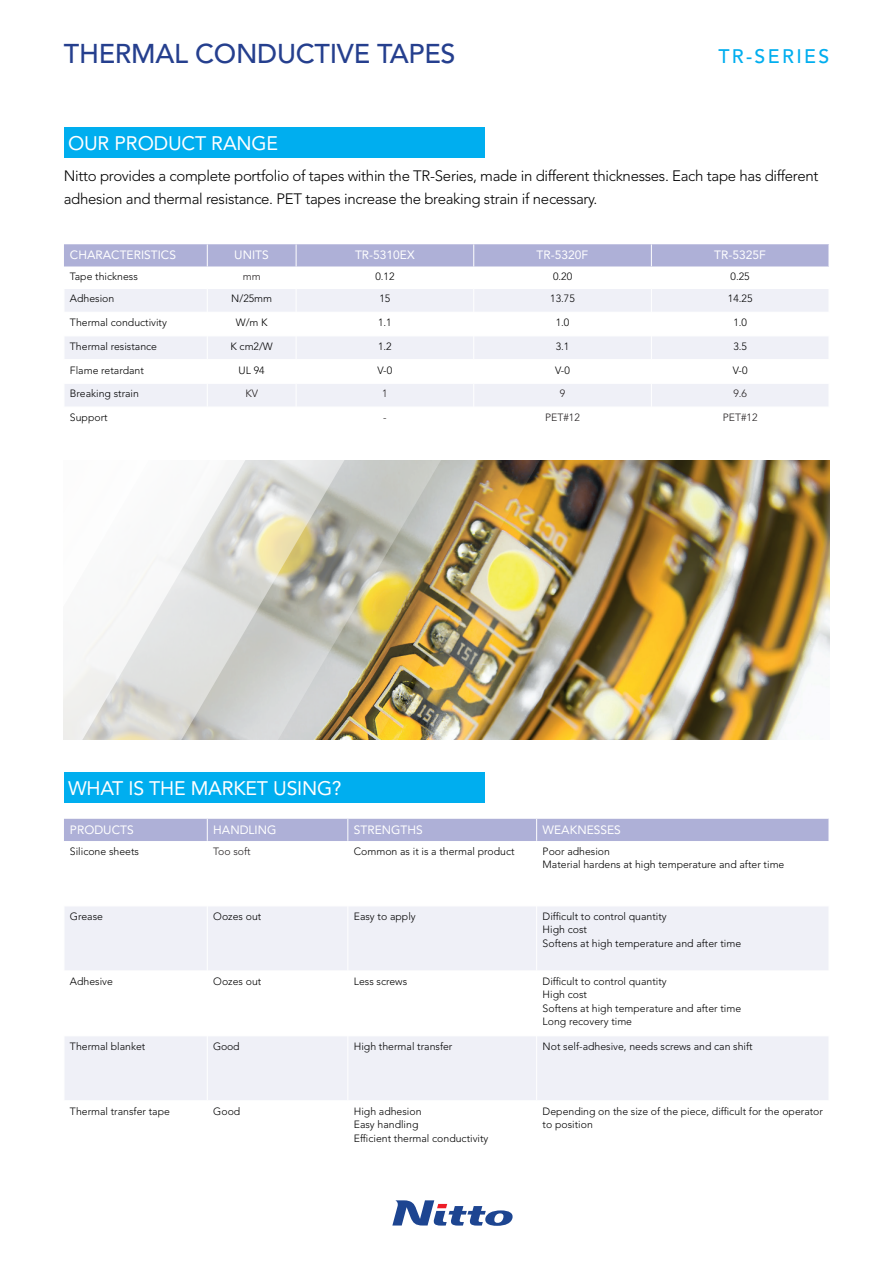
<style>
.page{position:relative;width:893px;height:1263px;background:#fff}
.page>*{position:absolute;margin:0;border:0;box-sizing:border-box;transform-origin:0 0}
.t1{font:500 27px "Avenir LT Std";letter-spacing:-.01em;color:#253f8e}
.t2{font:19.5px "Avenir LT Std";letter-spacing:-.01em;color:#fff}
.t3{font:500 19.5px "Avenir LT Std";letter-spacing:.12em;color:#00aeef}
.t4{font:300 15px/22.5px "Avenir LT Std";letter-spacing:-.02em;color:#000001}
.t5{font:12px "Avenir LT Std";color:#fff}
.t6{font:300 10.5px/13.5px "Avenir LT Std";color:#000001}
.t7{font:300 10.5px "Avenir LT Std";color:#231f20}
</style>
<div class="page">
<img style="left:63px;top:127px;width:767px;height:1099px">
<div style="left:65px;top:907px;width:764px;height:64px;background:#eff0f7"></div>
<svg style="left:65px;top:972px;width:764px;height:193px"></svg>
<hr style="left:207px;top:841px;width:1px;height:65px;background:#fff">
<hr style="left:348px;top:841px;width:1px;height:65px;background:#fff">
<hr style="left:536px;top:841px;width:1px;height:65px;background:#fff">
<hr style="left:829px;top:841px;width:1px;height:65px;background:#fff">
<hr style="left:64px;top:906px;width:143px;height:1px;background:#fff">
<hr style="left:64px;top:906px;width:1px;height:65px;background:#fff">
<hr style="left:207px;top:906px;width:141px;height:1px;background:#fff">
<hr style="left:207px;top:906px;width:1px;height:65px;background:#fff">
<hr style="left:348px;top:906px;width:189px;height:1px;background:#fff">
<hr style="left:348px;top:906px;width:1px;height:65px;background:#fff">
<hr style="left:537px;top:906px;width:292px;height:1px;background:#fff">
<hr style="left:536px;top:906px;width:1px;height:65px;background:#fff">
<hr style="left:829px;top:906px;width:1px;height:65px;background:#fff">
<hr style="left:64px;top:971px;width:143px;height:1px;background:#fff">
<hr style="left:64px;top:971px;width:1px;height:65px;background:#fff">
<hr style="left:207px;top:971px;width:141px;height:1px;background:#fff">
<hr style="left:207px;top:971px;width:1px;height:65px;background:#fff">
<hr style="left:348px;top:971px;width:189px;height:1px;background:#fff">
<hr style="left:348px;top:971px;width:1px;height:65px;background:#fff">
<hr style="left:537px;top:971px;width:292px;height:1px;background:#fff">
<hr style="left:536px;top:971px;width:1px;height:65px;background:#fff">
<hr style="left:829px;top:971px;width:1px;height:65px;background:#fff">
<hr style="left:64px;top:1035px;width:143px;height:1px;background:#fff">
<hr style="left:64px;top:1036px;width:1px;height:64px;background:#fff">
<hr style="left:207px;top:1035px;width:141px;height:1px;background:#fff">
<hr style="left:207px;top:1036px;width:1px;height:64px;background:#fff">
<hr style="left:348px;top:1035px;width:189px;height:1px;background:#fff">
<hr style="left:348px;top:1036px;width:1px;height:64px;background:#fff">
<hr style="left:537px;top:1035px;width:292px;height:1px;background:#fff">
<hr style="left:536px;top:1036px;width:1px;height:64px;background:#fff">
<hr style="left:829px;top:1036px;width:1px;height:64px;background:#fff">
<hr style="left:64px;top:1100px;width:143px;height:1px;background:#fff">
<hr style="left:64px;top:1101px;width:1px;height:64px;background:#fff">
<hr style="left:207px;top:1100px;width:141px;height:1px;background:#fff">
<hr style="left:207px;top:1101px;width:1px;height:64px;background:#fff">
<hr style="left:348px;top:1100px;width:189px;height:1px;background:#fff">
<hr style="left:348px;top:1101px;width:1px;height:64px;background:#fff">
<hr style="left:537px;top:1100px;width:292px;height:1px;background:#fff">
<hr style="left:536px;top:1101px;width:1px;height:64px;background:#fff">
<hr style="left:829px;top:1101px;width:1px;height:64px;background:#fff">
<hr style="left:64px;top:1165px;width:143px;height:1px;background:#fff">
<hr style="left:207px;top:1165px;width:141px;height:1px;background:#fff">
<hr style="left:348px;top:1165px;width:189px;height:1px;background:#fff">
<hr style="left:537px;top:1165px;width:292px;height:1px;background:#fff">
<div style="left:64px;top:819px;width:766px;height:22px;background:#aeb0d7"></div>
<div style="left:64px;top:772px;width:421px;height:31px;background:#00aeef"></div>
<div style="left:64px;top:128px;width:421px;height:30px;background:#00aeef"></div>
<svg style="left:64px;top:244px;width:766px;height:187px"></svg>
<h1 class="t1" style="left:64px;top:38px;width:393px">THERMAL CONDUCTIVE TAPES</h1>
<h2 class="t3" style="left:718px;top:45px;width:112px">TR-SERIES</h2>
<h2 class="t2" style="left:68px;top:132px;width:212px">OUR PRODUCT RANGE</h2>
<h3 class="t4" style="left:64px;top:165px;width:756px">Nitto provides a complete portfolio of tapes within the TR-Series, made in different thicknesses. Each tape has different adhesion and thermal resistance. PET tapes increase the breaking strain if necessary.</h3>
<p class="t5" style="left:70px;top:248px;width:108px">CHARACTERISTICS</p>
<p class="t5" style="left:234px;top:248px;width:36px">UNITS</p>
<p class="t5" style="left:355px;top:248px;width:61px">TR-5310EX</p>
<p class="t5" style="left:537px;top:248px;width:53px">TR-5320F</p>
<p class="t5" style="left:714px;top:248px;width:53px">TR-5325F</p>
<p class="t6" style="left:70px;top:270px;width:69px">Tape thickness</p>
<p class="t7" style="left:243px;top:271px;width:19px">mm</p>
<p class="t6" style="left:375px;top:270px;width:21px">0.12</p>
<p class="t6" style="left:553px;top:270px;width:21px">0.20</p>
<p class="t6" style="left:731px;top:270px;width:21px">0.25</p>
<p class="t6" style="left:70px;top:292px;width:46px">Adhesion</p>
<p class="t6" style="left:231px;top:292px;width:42px">N/25mm</p>
<p class="t6" style="left:379px;top:292px;width:12px">15</p>
<p class="t6" style="left:550px;top:292px;width:26px">13.75</p>
<p class="t6" style="left:728px;top:292px;width:26px">14.25</p>
<p class="t6" style="left:70px;top:316px;width:99px">Thermal conductivity</p>
<p class="t6" style="left:236px;top:316px;width:33px">W/m K</p>
<p class="t6" style="left:378px;top:316px;width:15px">1.1</p>
<p class="t6" style="left:556px;top:316px;width:15px">1.0</p>
<p class="t6" style="left:733px;top:316px;width:15px">1.0</p>
<p class="t6" style="left:70px;top:339px;width:89px">Thermal resistance</p>
<p class="t6" style="left:230px;top:339px;width:44px">K cm2/W</p>
<p class="t6" style="left:378px;top:339px;width:15px">1.2</p>
<p class="t6" style="left:556px;top:339px;width:15px">3.1</p>
<p class="t6" style="left:733px;top:339px;width:15px">3.5</p>
<p class="t6" style="left:70px;top:363px;width:75px">Flame retardant</p>
<p class="t6" style="left:239px;top:363px;width:28px">UL 94</p>
<p class="t6" style="left:378px;top:363px;width:16px">V-0</p>
<p class="t6" style="left:555px;top:363px;width:16px">V-0</p>
<p class="t6" style="left:733px;top:363px;width:16px">V-0</p>
<p class="t6" style="left:70px;top:387px;width:71px">Breaking strain</p>
<p class="t7" style="left:245px;top:387px;width:14px">KV</p>
<p class="t7" style="left:382px;top:387px;width:7px">1</p>
<p class="t7" style="left:560px;top:387px;width:7px">9</p>
<p class="t7" style="left:733px;top:387px;width:15px">9.6</p>
<p class="t6" style="left:70px;top:411px;width:39px">Support</p>
<p class="t7" style="left:383px;top:411px;width:5px">-</p>
<p class="t7" style="left:545px;top:411px;width:36px">PET#12</p>
<p class="t7" style="left:723px;top:411px;width:36px">PET#12</p>
<h2 class="t2" style="left:68px;top:776px;width:275px">WHAT IS THE MARKET USING?</h2>
<p class="t5" style="left:70px;top:823px;width:65px">PRODUCTS</p>
<p class="t5" style="left:213px;top:823px;width:65px">HANDLING</p>
<p class="t5" style="left:354px;top:823px;width:70px">STRENGTHS</p>
<p class="t5" style="left:543px;top:823px;width:80px">WEAKNESSES</p>
<p class="t6" style="left:70px;top:845px;width:71px">Silicone sheets</p>
<p class="t7" style="left:213px;top:845px;width:39px">Too soft</p>
<p class="t6" style="left:354px;top:845px;width:162px">Common as it is a thermal product</p>
<p class="t6" style="left:543px;top:845px;width:243px">Poor adhesion<br>Material hardens at high temperature and after time</p>
<p class="t6" style="left:70px;top:909px;width:35px">Grease</p>
<p class="t6" style="left:213px;top:909px;width:50px">Oozes out</p>
<p class="t6" style="left:354px;top:909px;width:63px">Easy to apply</p>
<p class="t6" style="left:543px;top:909px;width:200px">Difficult to control quantity<br>High cost<br>Softens at high temperature and after time</p>
<p class="t6" style="left:70px;top:974px;width:44px">Adhesive</p>
<p class="t6" style="left:213px;top:974px;width:50px">Oozes out</p>
<p class="t6" style="left:354px;top:974px;width:55px">Less screws</p>
<p class="t6" style="left:543px;top:974px;width:200px">Difficult to control quantity<br>High cost<br>Softens at high temperature and after time<br>Long recovery time</p>
<p class="t6" style="left:70px;top:1039px;width:77px">Thermal blanket</p>
<p class="t6" style="left:213px;top:1039px;width:28px">Good</p>
<p class="t6" style="left:354px;top:1039px;width:100px">High thermal transfer</p>
<p class="t6" style="left:543px;top:1039px;width:212px">Not self-adhesive, needs screws and can shift</p>
<p class="t6" style="left:70px;top:1104px;width:101px">Thermal transfer tape</p>
<p class="t6" style="left:213px;top:1104px;width:29px">Good</p>
<p class="t6" style="left:354px;top:1104px;width:136px">High adhesion<br>Easy handling<br>Efficient thermal conductivity</p>
<p class="t6" style="left:543px;top:1104px;width:282px">Depending on the size of the piece, difficult for the operator to position</p>
</div>
